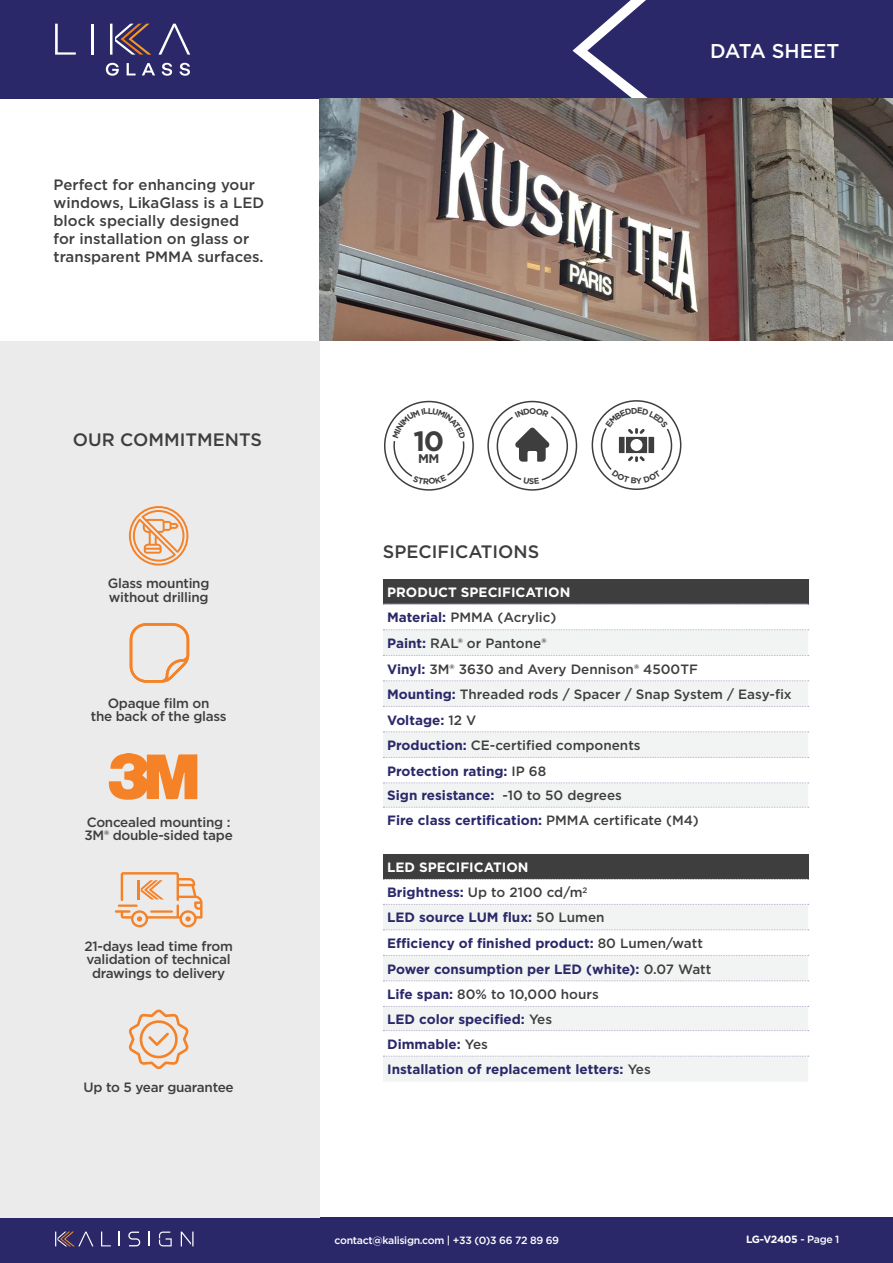
<style>
.page{position:relative;width:893px;height:1263px;background:#fff}
.page>*{position:absolute;margin:0;border:0;box-sizing:border-box;transform-origin:0 0}
.t1{font:700 27.9px "Gotham";color:#3e3e3f}
.t2{font:500 19.95px "Gotham";color:#fff}
.t3{font:500 18px "Gotham";color:#3e3e3f}
.t4{font:500 15px/18px "Gotham";color:#3e3e3f}
.t5{font:700 13.5px "Gotham";color:#2b286a}
.t6{font:500 13.5px "Gotham";color:#3e3e3f}
.t7{font:500 13.5px/13.5px "Gotham";letter-spacing:-.02em;color:#3e3e3f}
.t8{font:700 13.5px "Gotham";color:#fff}
.t9{font:700 12.6px "Gotham";color:#3e3e3f}
.t10{font:500 10.5px "Gotham";letter-spacing:-.03em;color:#fff}
.t11{font:700 10.5px "Gotham";letter-spacing:-.03em;color:#fff}
.t12{font:700 8.4px "Gotham";color:#3e3e3f}
.s1{font-weight:700;color:#2b286a}
.s2{font-weight:500;color:#3e3e3f}
.s3{font-weight:500}
</style>
<div class="page">
<div style="left:0;top:1217px;width:893px;height:46px;background:#2b286a"></div>
<svg style="left:128px;top:1231px;width:12px;height:15px"></svg>
<svg style="left:101px;top:1231px;width:10px;height:15px"></svg>
<svg style="left:118px;top:1231px;width:2px;height:15px"></svg>
<svg style="left:149px;top:1231px;width:1px;height:15px"></svg>
<svg style="left:181px;top:1231px;width:13px;height:15px"></svg>
<svg style="left:159px;top:1231px;width:13px;height:15px"></svg>
<svg style="left:55px;top:1231px;width:38px;height:15px"></svg>
<div style="left:383px;top:579px;width:425px;height:25px;background:#3e3e3f"></div>
<svg style="left:383px;top:630px;width:425px;height:177px;fill:#f1f4f3"></svg>
<svg style="left:383px;top:604px;width:426px;height:1px"></svg>
<svg style="left:383px;top:629px;width:426px;height:1px"></svg>
<svg style="left:383px;top:655px;width:426px;height:1px"></svg>
<svg style="left:383px;top:680px;width:426px;height:1px"></svg>
<svg style="left:383px;top:706px;width:426px;height:1px"></svg>
<svg style="left:383px;top:731px;width:426px;height:1px"></svg>
<svg style="left:383px;top:757px;width:426px;height:1px"></svg>
<svg style="left:383px;top:782px;width:426px;height:1px"></svg>
<svg style="left:383px;top:807px;width:426px;height:1px"></svg>
<div style="left:383px;top:854px;width:425px;height:25px;background:#3e3e3f"></div>
<svg style="left:383px;top:905px;width:425px;height:176px;fill:#f1f4f3"></svg>
<svg style="left:383px;top:904px;width:426px;height:1px"></svg>
<svg style="left:383px;top:929px;width:426px;height:1px"></svg>
<svg style="left:383px;top:955px;width:426px;height:1px"></svg>
<svg style="left:383px;top:980px;width:426px;height:1px"></svg>
<svg style="left:383px;top:1006px;width:426px;height:1px"></svg>
<svg style="left:383px;top:1030px;width:426px;height:1px"></svg>
<svg style="left:383px;top:1056px;width:426px;height:1px"></svg>
<svg style="left:383px;top:879px;width:426px;height:1px"></svg>
<div style="left:0;top:0;width:893px;height:99px;background:#2b286a"></div>
<svg style="left:106px;top:63px;width:13px;height:13px"></svg>
<svg style="left:127px;top:63px;width:9px;height:12px"></svg>
<svg style="left:142px;top:63px;width:13px;height:12px"></svg>
<svg style="left:162px;top:63px;width:10px;height:13px"></svg>
<svg style="left:179px;top:63px;width:11px;height:13px"></svg>
<svg style="left:55px;top:24px;width:21px;height:31px"></svg>
<hr style="left:91px;top:24px;width:3px;height:31px;background:#fff">
<svg style="left:158px;top:24px;width:32px;height:31px"></svg>
<svg style="left:110px;top:24px;width:41px;height:31px"></svg>
<svg style="left:572px;top:0;width:108px;height:99px"></svg>
<img style="left:319px;top:99px;width:574px;height:242px">
<div style="left:0;top:341px;width:319px;height:876px;background:#ebebec"></div>
<svg style="left:128px;top:1009px;width:61px;height:60px"></svg>
<svg style="left:115px;top:872px;width:87px;height:55px"></svg>
<hr style="left:150px;top:910px;width:23px;height:3px;background:#f58227">
<svg style="left:108px;top:753px;width:89px;height:47px"></svg>
<svg style="left:130px;top:623px;width:59px;height:60px"></svg>
<svg style="left:129px;top:506px;width:59px;height:60px"></svg>
<div style="left:487px;top:401px;width:90px;height:90px;border:2px solid #3e3e3f;border-radius:50%"></div>
<div style="left:592px;top:400px;width:89px;height:90px;border:2px solid #3e3e3f;border-radius:50%"></div>
<div style="left:384px;top:401px;width:90px;height:90px;border:2px solid #3e3e3f;border-radius:50%"></div>
<svg style="left:496px;top:408px;width:73px;height:76px"></svg>
<svg style="left:600px;top:407px;width:73px;height:77px"></svg>
<svg style="left:392px;top:408px;width:73px;height:76px"></svg>
<p class="t4" style="left:54px;top:175px;width:212px">Perfect for enhancing your windows, LikaGlass is a LED block specially designed for installation on glass or transparent PMMA surfaces.</p>
<p class="t3" style="left:73px;top:428px;width:190px">OUR COMMITMENTS</p>
<p class="t7" style="left:108px;top:577px;width:103px">Glass mounting</p>
<p class="t7" style="left:109px;top:590px;width:101px">without drilling</p>
<p class="t7" style="left:108px;top:696px;width:103px">Opaque film on</p>
<p class="t7" style="left:91px;top:709px;width:137px">the back of the glass</p>
<p class="t7" style="left:84px;top:815px;width:150px">Concealed mounting :<br>3M® double-sided tape</p>
<p class="t7" style="left:84px;top:939px;width:150px;text-align:center">21-days lead time from validation of technical drawings to delivery</p>
<p class="t7" style="left:84px;top:1080px;width:152px">Up to 5 year guarantee</p>
<p class="t1" style="left:413px;top:422px;width:32px">10</p>
<p class="t9" style="left:418px;top:450px;width:23px">MM</p>
<p class="t12" style="left:529px;top:405px;width:9px">O</p>
<p class="t2" style="left:710px;top:37px;width:131px">DATA SHEET</p>
<p class="t3" style="left:383px;top:539px;width:158px">SPECIFICATIONS</p>
<p class="t8" style="left:387px;top:583px;width:185px">PRODUCT SPECIFICATION</p>
<p class="t6" style="left:387px;top:609px;width:171px"><span class="s1">Material:</span> PMMA (Acrylic)</p>
<p class="t6" style="left:387px;top:634px;width:161px"><span class="s1">Paint:</span> RAL® or Pantone®</p>
<p class="t6" style="left:387px;top:660px;width:312px"><span class="s1">Vinyl:</span> 3M® 3630 and Avery Dennison® 4500TF</p>
<p class="t6" style="left:387px;top:685px;width:406px"><span class="s1">Mounting:</span> Threaded rods / Spacer / Snap System / Easy-fix</p>
<p class="t5" style="left:387px;top:711px;width:91px">Voltage: <span class="s2">12 V</span></p>
<p class="t6" style="left:387px;top:736px;width:255px"><span class="s1">Production:</span> CE-certified components</p>
<p class="t5" style="left:387px;top:762px;width:161px">Protection rating: <span class="s2">IP 68</span></p>
<p class="t5" style="left:387px;top:787px;width:236px">Sign resistance: <span class="s2">-10 to 50 degrees</span></p>
<p class="t5" style="left:387px;top:811px;width:313px">Fire class certification: <span class="s2">PMMA certificate (M4)</span></p>
<p class="t8" style="left:387px;top:858px;width:143px">LED SPECIFICATION</p>
<p class="t6" style="left:387px;top:884px;width:202px"><span class="s1">Brightness:</span> Up to 2100 cd/m<sup>2</sup></p>
<p class="t5" style="left:387px;top:909px;width:219px">LED source LUM flux: <span class="s2">50 Lumen</span></p>
<p class="t5" style="left:387px;top:934px;width:317px">Efficiency of finished product: <span class="s2">80 Lumen/watt</span></p>
<p class="t5" style="left:387px;top:960px;width:326px">Power consumption per LED (white): <span class="s2">0.07 Watt</span></p>
<p class="t6" style="left:387px;top:985px;width:213px"><span class="s1">Life span:</span> 80% to 10,000 hours</p>
<p class="t5" style="left:387px;top:1010px;width:166px">LED color specified: <span class="s2">Yes</span></p>
<p class="t5" style="left:387px;top:1035px;width:102px">Dimmable: <span class="s2">Yes</span></p>
<p class="t5" style="left:387px;top:1060px;width:265px">Installation of replacement letters: <span class="s2">Yes</span></p>
<p class="t10" style="left:335px;top:1233px;width:226px">contact@kalisign.com | +33 (0)3 66 72 89 69</p>
<p class="t11" style="left:746px;top:1232px;width:95px">LG-V2405 <span class="s3">- Page 1</span></p>
</div>
